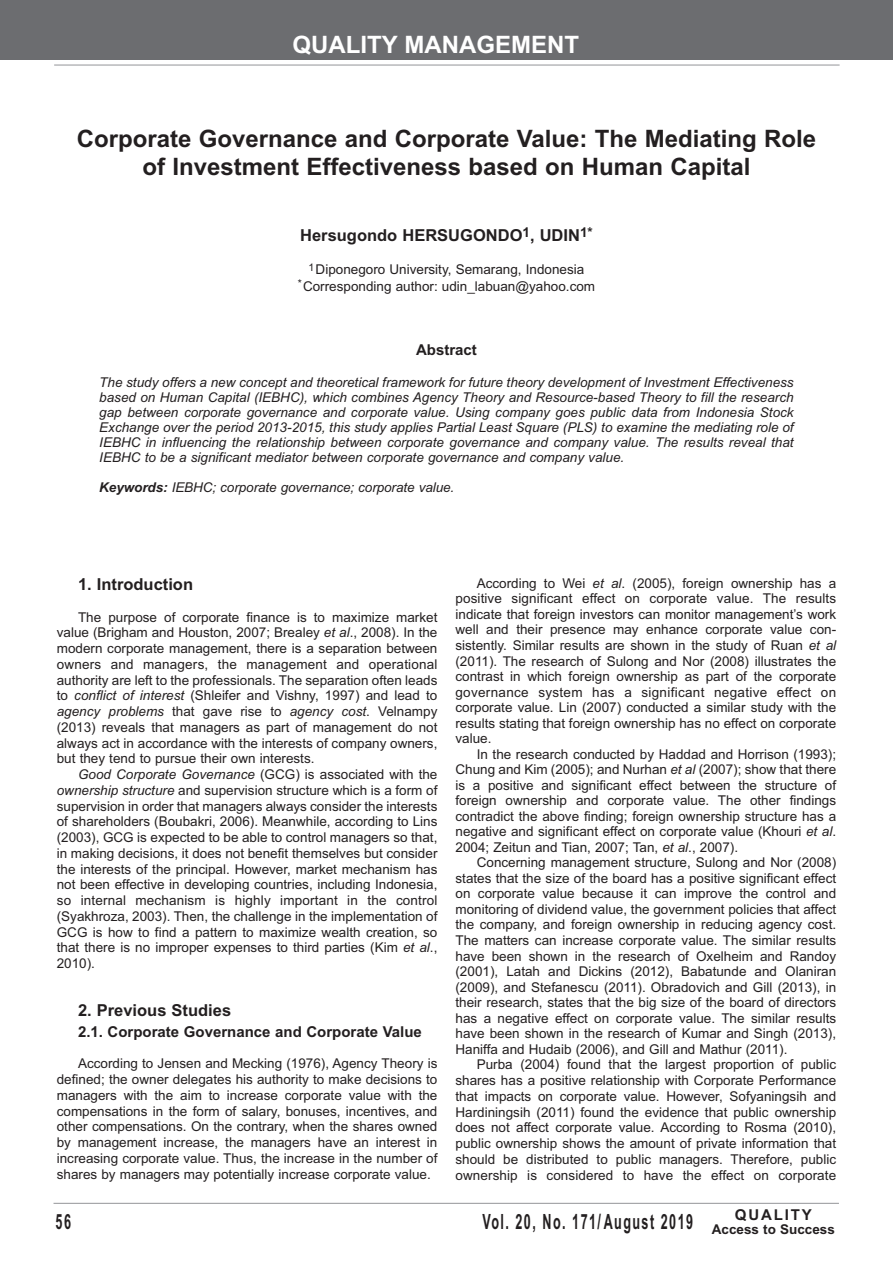
<style>
.page{position:relative;width:893px;height:1263px;background:#fff}
.page>*{position:absolute;margin:0;border:0;box-sizing:border-box;transform-origin:0 0}
.t1{font:700 24px/28.8px "Arial";color:#231f20;text-align:center}
.t2{font:700 24px "Arial";color:#fff}
.t3{font:700 21px "Arial";letter-spacing:.11em;color:#231f20;scale:.6 1}
.t4{font:700 16.5px "Arial";color:#231f20}
.t5{font:700 15px "Arial";color:#231f20}
.t6{font:700 15px "Arial";letter-spacing:.12em;color:#231f20}
.t7{font:13.5px/15.8px "Arial";color:#231f20;text-align:justify}
.t8{font:italic 13.5px/15px "Arial";color:#231f20;text-align:justify}
.t9{font:700 13.5px "Arial";color:#231f20}
.s1{font-weight:700}
.s2{font-style:italic}
</style>
<div class="page">
<hr style="left:54px;top:1203px;width:785px;height:1px;background:#939598">
<div style="left:0;top:0;width:893px;height:60px;background:#6c6d70"></div>
<hr style="left:54px;top:65px;width:786px;height:1px;background:#939598">
<h1 class="t2" style="left:292px;top:30px;width:288px">QUALITY MANAGEMENT</h1>
<h1 class="t1" style="left:77px;top:124px;width:741px">Corporate Governance and Corporate Value: The Mediating Role of Investment Effectiveness based on Human Capital</h1>
<p class="t4" style="left:300px;top:226px;width:294px">Hersugondo HERSUGONDO<sup>1</sup>, UDIN<sup>1*</sup></p>
<p class="t7" style="left:298px;top:261px;width:299px;line-height:16.5px;text-align:center"><sup>1</sup>Diponegoro University, Semarang, Indonesia <sup>*</sup>Corresponding author: udin_labuan@yahoo.com</p>
<p class="t5" style="left:416px;top:341px;width:62px">Abstract</p>
<p class="t8" style="left:99px;top:375px;width:696px">The study offers a new concept and theoretical framework for future theory development of Investment Effectiveness based on Human Capital (IEBHC), which combines Agency Theory and Resource-based Theory to fill the research gap between corporate governance and corporate value. Using company goes public data from Indonesia Stock Exchange over the period 2013-2015, this study applies Partial Least Square (PLS) to examine the mediating role of IEBHC in influencing the relationship between corporate governance and company value. The results reveal that IEBHC to be a significant mediator between corporate governance and company value.</p>
<p class="t8" style="left:99px;top:480px;width:356px"><span class="s1">Keywords:</span> IEBHC; corporate governance; corporate value.</p>
<p class="t4" style="left:78px;top:575px;width:117px">1. Introduction</p>
<p class="t7" style="left:57px;top:609px;width:382px;text-indent:21px">The purpose of corporate finance is to maximize market value (Brigham and Houston, 2007; Brealey <span class="s2">et al</span>., 2008). In the modern corporate management, there is a separation between owners and managers, the management and operational authority are left to the professionals. The separation often leads to <span class="s2">conflict of interest</span> (Shleifer and Vishny, 1997) and lead to <span class="s2">agency problems</span> that gave rise to <span class="s2">agency cost</span>. Velnampy (2013) reveals that managers as part of management do not always act in accordance with the interests of company owners, but they tend to pursue their own interests.</p>
<p class="t7" style="left:57px;top:766px;width:382px;text-indent:21px"><span class="s2">Good Corporate Governance</span> (GCG) is associated with the <span class="s2">ownership structure</span> and supervision structure which is a form of supervision in order that managers always consider the interests of shareholders (Boubakri, 2006). Meanwhile, according to Lins (2003), GCG is expected to be able to control managers so that, in making decisions, it does not benefit themselves but consider the interests of the principal. However, market mechanism has not been effective in developing countries, including Indonesia, so internal mechanism is highly important in the control (Syakhroza, 2003). Then, the challenge in the implementation of GCG is how to find a pattern to maximize wealth creation, so that there is no improper expenses to third parties (Kim <span class="s2">et al</span>., 2010).</p>
<p class="t4" style="left:78px;top:1001px;width:155px">2. Previous Studies</p>
<p class="t5" style="left:78px;top:1023px;width:345px">2.1. Corporate Governance and Corporate Value</p>
<p class="t7" style="left:57px;top:1056px;width:382px;text-indent:21px">According to Jensen and Mecking (1976), Agency Theory is defined; the owner delegates his authority to make decisions to managers with the aim to increase corporate value with the compensations in the form of salary, bonuses, incentives, and other compensations. On the contrary, when the shares owned by management increase, the managers have an interest in increasing corporate value. Thus, the increase in the number of shares by managers may potentially increase corporate value.</p>
<h2 class="t3" style="left:56px;top:1209px;width:27px">56</h2>
<p class="t7" style="left:455px;top:575px;width:382px;text-indent:21px">According to Wei <span class="s2">et al</span>. (2005), foreign ownership has a positive significant effect on corporate value. The results indicate that foreign investors can monitor management’s work well and their presence may enhance corporate value con&shy;sistently. Similar results are shown in the study of Ruan <span class="s2">et al </span>(2011). The research of Sulong and Nor (2008) illustrates the contrast in which foreign ownership as part of the corporate governance system has a significant negative effect on corporate value. Lin (2007) conducted a similar study with the results stating that foreign ownership has no effect on corporate value.</p>
<p class="t7" style="left:455px;top:746px;width:382px;text-indent:21px">In the research conducted by Haddad and Horrison (1993); Chung and Kim (2005); and Nurhan <span class="s2">et al</span> (2007); show that there is a positive and significant effect between the structure of foreign ownership and corporate value. The other findings contradict the above finding; foreign ownership structure has a negative and significant effect on corporate value (Khouri <span class="s2">et al</span>.<br>2004; Zeitun and Tian, 2007; Tan, <span class="s2">et al</span>., 2007).</p>
<p class="t7" style="left:455px;top:855px;width:382px;text-indent:21px">Concerning management structure, Sulong and Nor (2008) states that the size of the board has a positive significant effect on corporate value because it can improve the control and monitoring of dividend value, the government policies that affect the company, and foreign ownership in reducing agency cost.<br>The matters can increase corporate value. The similar results have been shown in the research of Oxelheim and Randoy (2001), Latah and Dickins (2012), Babatunde and Olaniran (2009), and Stefanescu (2011). Obradovich and Gill (2013), in their research, states that the big size of the board of directors has a negative effect on corporate value. The similar results have been shown in the research of Kumar and Singh (2013), Haniffa and Hudaib (2006), and Gill and Mathur (2011).</p>
<p class="t7" style="left:455px;top:1057px;width:382px;text-indent:21px">Purba (2004) found that the largest proportion of public shares has a positive relationship with Corporate Performance that impacts on corporate value. However, Sofyaningsih and Hardiningsih (2011) found the evidence that public ownership does not affect corporate value. According to Rosma (2010), public ownership shows the amount of private information that should be distributed to public managers. Therefore, public ownership is considered to have the effect on corporate</p>
<p class="t6" style="left:735px;top:1206px;width:78px">QUALITY</p>
<h2 class="t3" style="left:482px;top:1209px;width:352px">Vol. 20, No. 171/ August 2019</h2>
<p class="t9" style="left:712px;top:1221px;width:125px">Access to Success</p>
</div>
